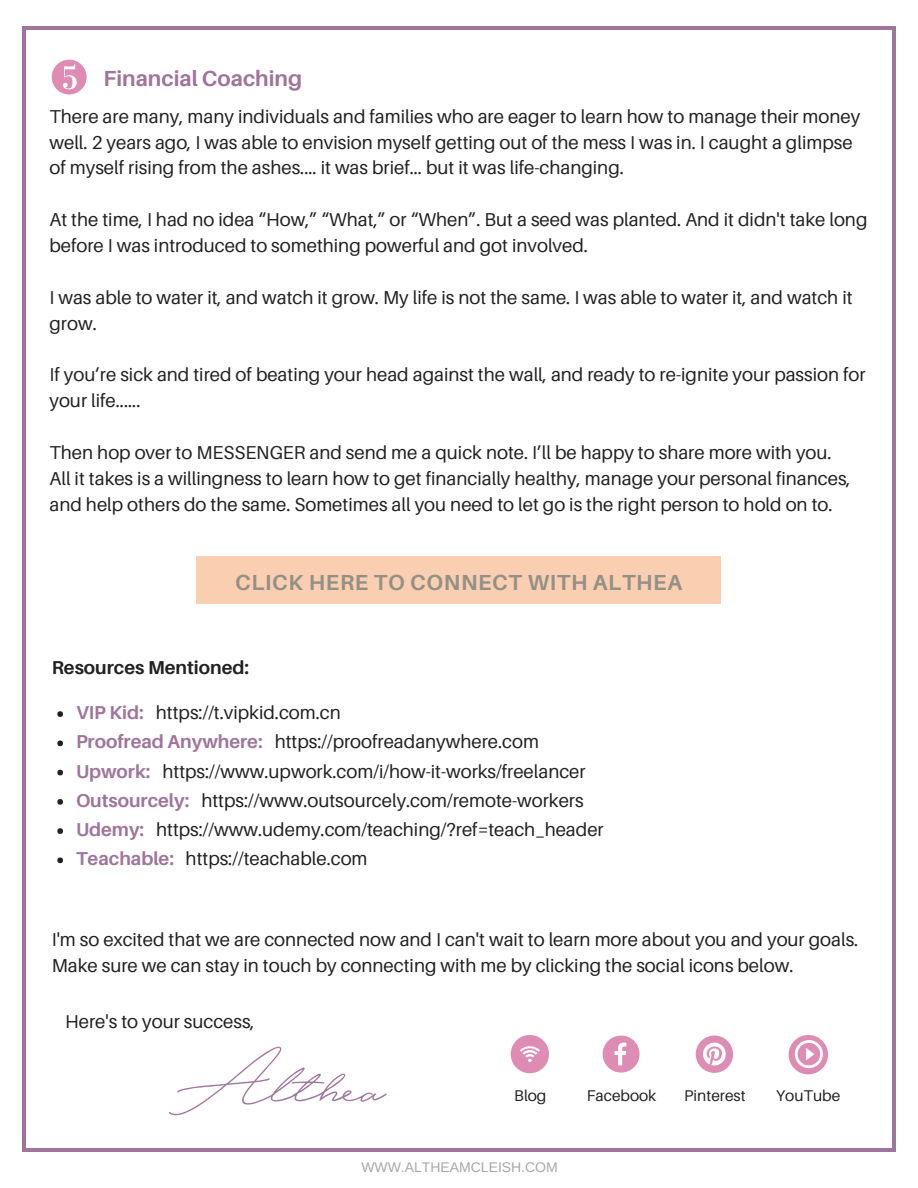
<style>
.page{position:relative;width:918px;height:1188px;background:#fff}
.page>*{position:absolute;margin:0;border:0;box-sizing:border-box;transform-origin:0 0}
.t1{font:700 21.75px "Aileron";letter-spacing:.03em;color:#959086}
.t2{font:700 21.75px "Aileron";color:#9f759c}
.t3{font:18.75px/25.8px "Aileron";color:#222}
.t4{font:700 18.75px "Aileron";color:#222}
.t5{font:15.6px "Aileron";color:#222}
.t6{font:13.95px "Arimo";color:#a8a8a8}
.s1{font-weight:700;color:#9f759c}
</style>
<div class="page">
<hr style="left:23px;top:29px;width:3px;height:1120px;background:#9f759c">
<hr style="left:892px;top:29px;width:3px;height:1120px;background:#9f759c">
<hr style="left:26px;top:1149px;width:866px;height:3px;background:#9f759c">
<hr style="left:26px;top:26px;width:866px;height:3px;background:#9f759c">
<div style="left:197px;top:557px;width:524px;height:47px;background:#facfb1"></div>
<svg style="left:603px;top:1036px;width:37px;height:37px"></svg>
<div style="left:696px;top:1036px;width:37px;height:37px;background:#de8cb4;border-radius:50%"></div>
<svg style="left:703px;top:1043px;width:23px;height:22px"></svg>
<svg style="left:511px;top:1035px;width:38px;height:38px"></svg>
<svg style="left:52px;top:60px;width:35px;height:34px"></svg>
<svg style="left:57px;top:711px;width:6px;height:6px"></svg>
<svg style="left:57px;top:741px;width:6px;height:5px"></svg>
<svg style="left:57px;top:770px;width:6px;height:5px"></svg>
<svg style="left:57px;top:799px;width:6px;height:6px"></svg>
<svg style="left:57px;top:828px;width:6px;height:6px"></svg>
<svg style="left:57px;top:858px;width:6px;height:5px"></svg>
<img style="left:169px;top:1046px;width:218px;height:70px">
<svg style="left:789px;top:1035px;width:39px;height:39px"></svg>
<p class="t2" style="left:104px;top:64px;width:200px">Financial Coaching</p>
<p class="t3" style="left:50px;top:103px;width:812px">There are many, many individuals and families who are eager to learn how to manage their money well. 2 years ago, I was able to envision myself getting out of the mess I was in. I caught a glimpse of myself rising from the ashes.... it was brief... but it was life-changing.</p>
<p class="t3" style="left:50px;top:206px;width:820px">At the time, I had no idea “How,” “What,” or “When”. But a seed was planted. And it didn't take long before I was introduced to something powerful and got involved.</p>
<p class="t3" style="left:50px;top:284px;width:805px">I was able to water it, and watch it grow. My life is not the same. I was able to water it, and watch it grow.</p>
<p class="t3" style="left:50px;top:362px;width:818px">If you’re sick and tired of beating your head against the wall, and ready to re-ignite your passion for your life......</p>
<p class="t3" style="left:50px;top:439px;width:803px">Then hop over to MESSENGER and send me a quick note. I’ll be happy to share more with you.<br>All it takes is a willingness to learn how to get financially healthy, manage your personal finances, and help others do the same. Sometimes all you need to let go is the right person to hold on to.</p>
<p class="t1" style="left:235px;top:568px;width:448px">CLICK HERE TO CONNECT WITH ALTHEA</p>
<p class="t4" style="left:52px;top:656px;width:199px">Resources Mentioned:</p>
<p class="t3" style="left:76px;top:698px;width:529px;line-height:29.2px"><span class="s1">VIP Kid:</span> https://t.vipkid.com.cn<br><span class="s1">Proofread Anywhere:</span> https://proofreadanywhere.com <span class="s1">Upwork:</span> https://www.upwork.com/i/how-it-works/freelancer <span class="s1">Outsourcely:</span> https://www.outsourcely.com/remote-workers <span class="s1">Udemy:</span> https://www.udemy.com/teaching/?ref=teach_header <span class="s1">Teachable:</span> https://teachable.com</p>
<p class="t3" style="left:52px;top:926px;width:808px">I'm so excited that we are connected now and I can't wait to learn more about you and your goals.<br>Make sure we can stay in touch by connecting with me by clicking the social icons below.</p>
<p class="t3" style="left:65px;top:1008px;width:191px">Here's to your success,</p>
<p class="t5" style="left:514px;top:1086px;width:34px">Blog</p>
<p class="t5" style="left:587px;top:1086px;width:71px">Facebook</p>
<p class="t5" style="left:684px;top:1086px;width:63px">Pinterest</p>
<p class="t5" style="left:776px;top:1086px;width:66px">YouTube</p>
<p class="t6" style="left:361px;top:1160px;width:198px">WWW.ALTHEAMCLEISH.COM</p>
</div>
